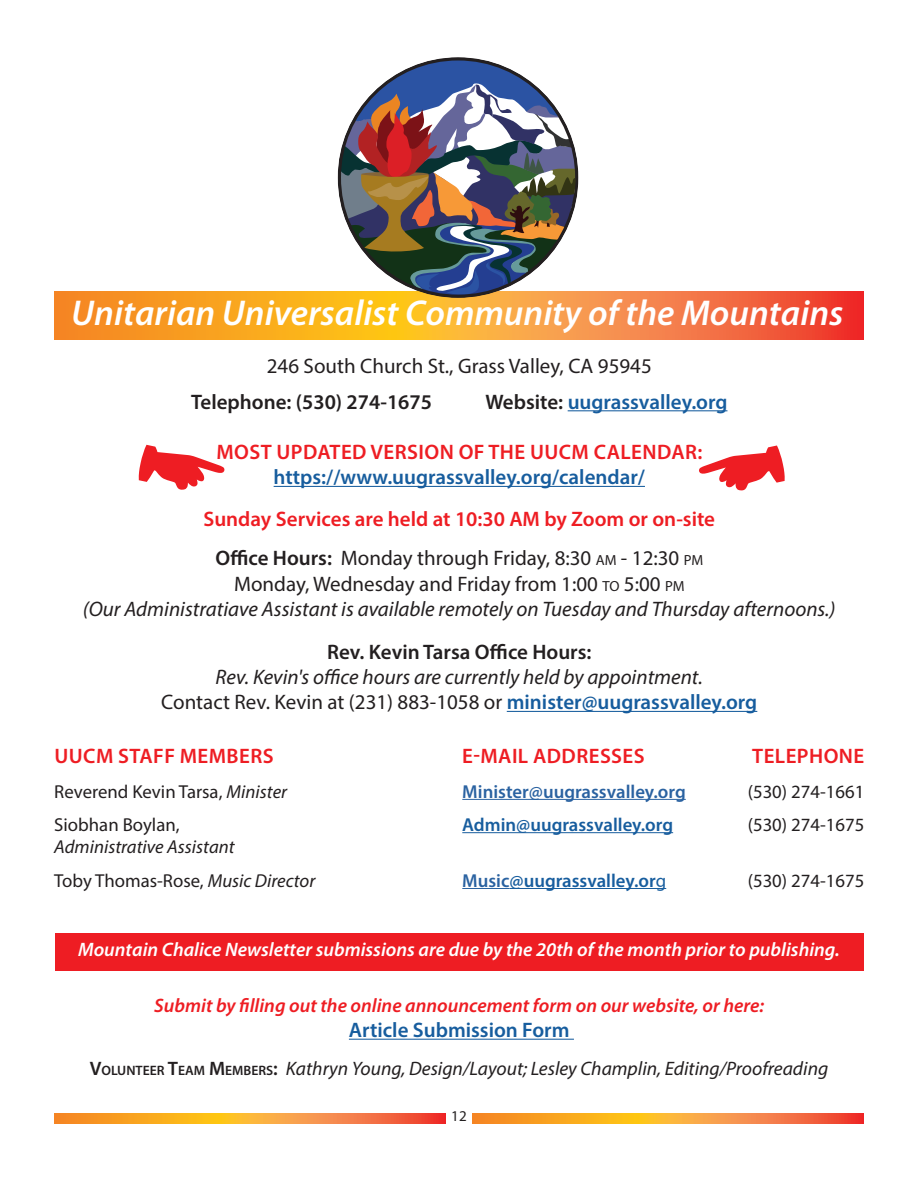
<style>
.page{position:relative;width:918px;height:1188px;background:#fff}
.page>*{position:absolute;margin:0;border:0;box-sizing:border-box;transform-origin:0 0}
.t1{font:italic 600 36px "Myriad Pro";color:#fff}
.Paragraph_Style_1{font:21px "Myriad Pro";color:#231f20}
.Paragraph_Style_1-2{font:italic 21px "Myriad Pro";color:#231f20}
.Paragraph_Style_1-3{font:600 21px "Myriad Pro";color:#175d9e}
.Paragraph_Style_1-4{font:600 21px "Myriad Pro";letter-spacing:.02em;color:#ee1d23}
.Paragraph_Style_1-5{font:600 21px "Myriad Pro";color:#231f20}
.Paragraph_Style_1-6{font:600 21px "Myriad Pro";color:#ee1d23}
.Paragraph_Style_1-7{font:italic 19.5px "Myriad Pro";color:#231f20}
.Paragraph_Style_1-8{font:italic 600 19.5px "Myriad Pro";color:#fff}
.Paragraph_Style_1-9{font:italic 600 19.5px "Myriad Pro";color:#ee1d23}
.Paragraph_Style_1-10{font:18.75px "Myriad Pro";color:#231f20}
.Paragraph_Style_1-11{font:600 18.75px "Myriad Pro";color:#175d9e}
.Paragraph_Style_1-12{font:600 18.75px "Myriad Pro";color:#2a62a1}
.Paragraph_Style_1-13{font:italic 18.75px "Myriad Pro";color:#231f20}
.t2{font:15px "Myriad Pro";color:#231f20}
.s1{color:#231f20}
.s2{font-weight:600}
.s3{font-size:14.7px}
.s4{font-style:inherit}
.s5{font-weight:600;color:#175d9e}
.s6{font-style:italic}
.s7{color:#2a62a1}
.s8{font-weight:400}
.s9{font-weight:600;font-style:normal}
.s10{font-weight:600;font-style:normal;font-size:13.65px}
</style>
<div class="page">
<div style="left:56px;top:933px;width:808px;height:37px;background:#ee1d23"></div>
<hr style="left:568px;top:410px;width:159px;height:1px;background:#175d9e">
<hr style="left:274px;top:486px;width:371px;height:1px;background:#175d9e">
<hr style="left:507px;top:711px;width:250px;height:1px;background:#175d9e">
<hr style="left:462px;top:799px;width:224px;height:1px;background:#2a62a1">
<hr style="left:462px;top:832px;width:211px;height:1px;background:#175d9e">
<hr style="left:462px;top:888px;width:48px;height:1px;background:#2a62a1">
<hr style="left:510px;top:888px;width:156px;height:1px;background:#175d9e">
<svg style="left:54px;top:292px;width:810px;height:48px;background:#f79130"></svg>
<svg style="left:340px;top:58px;width:238px;height:239px"></svg>
<svg style="left:54px;top:1113px;width:392px;height:10px;background:#f79230"></svg>
<svg style="left:472px;top:1113px;width:392px;height:10px;background:#f79230"></svg>
<hr style="left:349px;top:1039px;width:225px;height:1px;background:#175d9e">
<svg style="left:139px;top:445px;width:86px;height:45px"></svg>
<svg style="left:699px;top:446px;width:86px;height:45px"></svg>
<p class="t1" style="left:71px;top:290px;width:774px">Unitarian Universalist Community of the Mountains</p>
<p class="Paragraph_Style_1" style="left:267px;top:353px;width:386px">246 South Church St., Grass Valley, CA 95945</p>
<p class="Paragraph_Style_1-5" style="left:191px;top:388px;width:242px">Telephone: (530) 274-1675</p>
<p class="Paragraph_Style_1-3" style="left:485px;top:388px;width:244px"><span class="s1">Website:</span> uugrassvalley.org</p>
<p class="Paragraph_Style_1-4" style="left:216px;top:439px;width:488px">MOST UPDATED VERSION OF THE UUCM CALENDAR:</p>
<p class="Paragraph_Style_1-3" style="left:274px;top:464px;width:373px">https://www.uugrassvalley.org/calendar/</p>
<p class="Paragraph_Style_1-6" style="left:203px;top:505px;width:513px">Sunday Services are held at 10:30 AM by Zoom or on-site</p>
<p class="Paragraph_Style_1" style="left:215px;top:545px;width:489px"><span class="s2">Office Hours:</span> Monday through Friday, 8:30 <span class="s3">AM</span> <span class="s4">- 12:30</span> <span class="s3">PM</span></p>
<p class="Paragraph_Style_1" style="left:234px;top:571px;width:452px">Monday, Wednesday and Friday from <span class="s4">1:00</span> <span class="s3">TO</span> <span class="s4">5:00</span> <span class="s3">PM</span></p>
<p class="Paragraph_Style_1-2" style="left:83px;top:596px;width:754px">(Our Administratiave Assistant is available remotely on Tuesday and Thursday afternoons.)</p>
<p class="Paragraph_Style_1-5" style="left:327px;top:639px;width:266px">Rev. Kevin Tarsa Office Hours:</p>
<p class="Paragraph_Style_1-2" style="left:216px;top:664px;width:489px">Rev. Kevin's office hours are currently held by appointment.</p>
<p class="Paragraph_Style_1" style="left:161px;top:689px;width:598px">Contact Rev. Kevin at (231) 883-1058 or <span class="s5">minister@uugrassvalley.org</span></p>
<p class="Paragraph_Style_1-4" style="left:55px;top:743px;width:221px">UUCM STAFF MEMBERS</p>
<p class="Paragraph_Style_1-4" style="left:462px;top:743px;width:184px">E-MAIL ADDRESSES</p>
<p class="Paragraph_Style_1-4" style="left:752px;top:743px;width:114px">TELEPHONE</p>
<p class="Paragraph_Style_1-10" style="left:54px;top:780px;width:234px">Reverend Kevin Tarsa, <span class="s6">Minister</span></p>
<p class="Paragraph_Style_1-12" style="left:462px;top:779px;width:225px">Minister@uugrassvalley.org</p>
<p class="Paragraph_Style_1-10" style="left:748px;top:780px;width:118px">(530) 274-1661</p>
<p class="Paragraph_Style_1-10" style="left:54px;top:813px;width:127px">Siobhan Boylan,</p>
<p class="Paragraph_Style_1-11" style="left:462px;top:813px;width:212px">Admin@uugrassvalley.org</p>
<p class="Paragraph_Style_1-10" style="left:748px;top:813px;width:118px">(530) 274-1675</p>
<p class="Paragraph_Style_1-13" style="left:54px;top:835px;width:182px">Administrative Assistant</p>
<p class="Paragraph_Style_1-10" style="left:54px;top:869px;width:263px">Toby Thomas-Rose, <span class="s6">Music Director</span></p>
<p class="Paragraph_Style_1-11" style="left:462px;top:868px;width:205px"><span class="s7">Music</span>@uugrassvalley.or<span class="s8">g</span></p>
<p class="Paragraph_Style_1-10" style="left:748px;top:869px;width:118px">(530) 274-1675</p>
<p class="Paragraph_Style_1-8" style="left:78px;top:937px;width:763px">Mountain Chalice Newsletter submissions are due by the 20th of the month prior to publishing.</p>
<p class="Paragraph_Style_1-9" style="left:154px;top:993px;width:611px">Submit by filling out the online announcement form on our website, or here:</p>
<p class="Paragraph_Style_1-3" style="left:349px;top:1017px;width:222px">Article Submission Form</p>
<p class="Paragraph_Style_1-7" style="left:90px;top:1056px;width:740px"><span class="s9">V</span><span class="s10">OLUNTEER</span> <span class="s9">T</span><span class="s10">EAM</span> <span class="s9">M</span><span class="s10">EMBERS</span><span class="s9">:</span> Kathryn Young, Design/Layout; Lesley Champlin, Editing/Proofreading</p>
<p class="t2" style="left:451px;top:1107px;width:17px">12</p>
</div>
